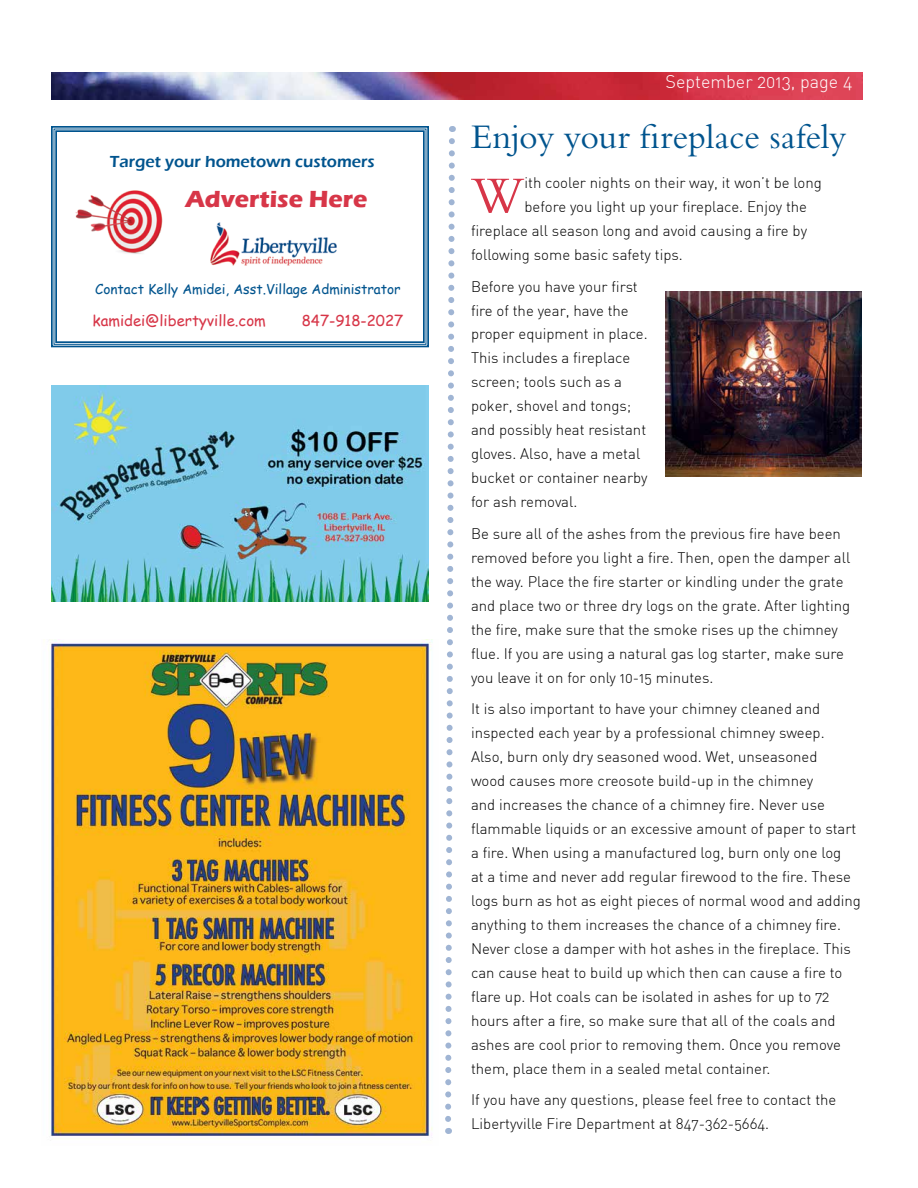
<style>
.page{position:relative;width:918px;height:1188px;background:#fff}
.page>*{position:absolute;margin:0;border:0;box-sizing:border-box;transform-origin:0 0}
.t1{font:53.55px "Bembo Std";color:#d73648}
.t2{font:36px "Bembo Std";letter-spacing:-.005em;color:#00548e}
.t3{font:700 24px "Eras ITC";color:#d73648}
.t4{font:18px "DIN Light Alternate";color:#fff}
.t5{font:600 16.5px "Eras ITC";color:#00548e}
.t6{font:15px/24px "DIN Light Alternate";color:#000}
.t7{font:15px "Comic Sans MS";color:#d73648}
.t8{font:13.5px "Comic Sans MS";color:#00548e}
</style>
<div class="page">
<svg style="left:445px;top:126px;width:11px;height:1008px"></svg>
<img style="left:51px;top:72px;width:812px;height:27px">
<svg style="left:51px;top:126px;width:378px;height:222px"></svg>
<div style="left:55px;top:130px;width:370px;height:213px;border:2px solid #00548e"></div>
<img style="left:665px;top:292px;width:196px;height:184px">
<img style="left:48px;top:640px;width:385px;height:496px">
<img style="left:51px;top:385px;width:378px;height:216px">
<p class="t5" style="left:110px;top:152px;width:266px">Target your hometown customers</p>
<p class="t4" style="left:666px;top:71px;width:188px">September 2013, page 4</p>
<h2 class="t2" style="left:471px;top:116px;width:377px">Enjoy your fireplace safely</h2>
<h3 class="t3" style="left:185px;top:185px;width:183px">Advertise Here</h3>
<h1 class="t1" style="left:471px;top:164px;width:55px">W</h1>
<p class="t6" style="left:525px;top:171px;width:299px">ith cooler nights on their way, it won’t be long</p>
<p class="t6" style="left:525px;top:195px;width:284px">before you light up your fireplace. Enjoy the</p>
<p class="t6" style="left:471px;top:219px;width:338px">fireplace all season long and avoid causing a fire by</p>
<p class="t6" style="left:471px;top:242px;width:213px">following some basic safety tips.</p>
<p class="t6" style="left:471px;top:274px;width:178px">Before you have your first fire of the year, have the proper equipment in place.<br>This includes a fireplace screen; tools such as a poker, shovel and tongs; and possibly heat resistant gloves. Also, have a metal bucket or container nearby for ash removal.</p>
<p class="t6" style="left:471px;top:521px;width:381px">Be sure all of the ashes from the previous fire have been removed before you light a fire. Then, open the damper all the way. Place the fire starter or kindling under the grate and place two or three dry logs on the grate. After lighting the fire, make sure that the smoke rises up the chimney flue. If you are using a natural gas log starter, make sure you leave it on for only 10-15 minutes.</p>
<p class="t6" style="left:471px;top:697px;width:391px">It is also important to have your chimney cleaned and inspected each year by a professional chimney sweep.<br>Also, burn only dry seasoned wood. Wet, unseasoned<br>wood causes more creosote build-up in the chimney<br>and increases the chance of a chimney fire. Never use flammable liquids or an excessive amount of paper to start a fire. When using a manufactured log, burn only one log<br>at a time and never add regular firewood to the fire. These logs burn as hot as eight pieces of normal wood and adding anything to them increases the chance of a chimney fire.<br>Never close a damper with hot ashes in the fireplace. This can cause heat to build up which then can cause a fire to flare up. Hot coals can be isolated in ashes for up to 72 hours after a fire, so make sure that all of the coals and ashes are cool prior to removing them. Once you remove them, place them in a sealed metal container.</p>
<p class="t6" style="left:471px;top:1088px;width:367px">If you have any questions, please feel free to contact the<br>Libertyville Fire Department at 847-362-5664.</p>
<p class="t8" style="left:95px;top:279px;width:307px">Contact Kelly Amidei, Asst.Village Administrator</p>
<p class="t7" style="left:93px;top:309px;width:175px">kamidei@libertyville.com</p>
<p class="t7" style="left:302px;top:309px;width:103px">847-918-2027</p>
</div>
